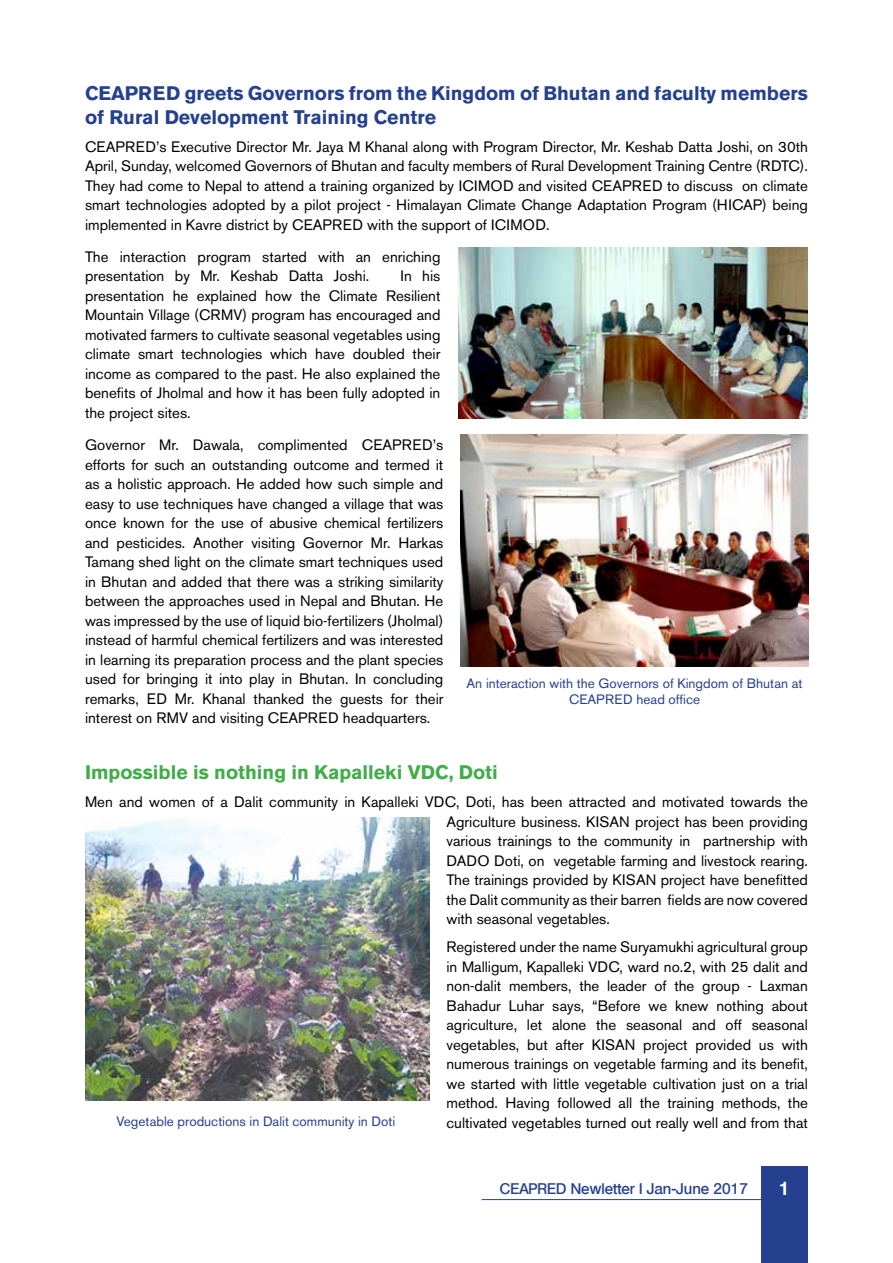
<style>
.page{position:relative;width:893px;height:1263px;background:#fff}
.page>*{position:absolute;margin:0;border:0;box-sizing:border-box;transform-origin:0 0}
.t1{font:700 19.5px/24px "Akzidenz Grotesk BE";color:#25408f}
.t2{font:700 19.5px "Akzidenz Grotesk BE";color:#41ad49}
.t3{font:700 18px "Olympia";color:#fff}
.t4{font:15px/19.5px "Akzidenz Grotesk BE";color:#000;text-align:justify}
.t5{font:600 15px "Olympia";color:#25408f}
.t6{font:13.5px/16.2px "Akzidenz Grotesk BE";color:#25408f;text-align:center}
</style>
<div class="page">
<img style="left:458px;top:248px;width:349px;height:170px">
<img style="left:460px;top:434px;width:349px;height:232px">
<img style="left:85px;top:817px;width:344px;height:284px">
<div style="left:761px;top:1167px;width:47px;height:96px;background:#25408f"></div>
<hr style="left:482px;top:1199px;width:281px;height:1px;background:#25408f">
<h1 class="t1" style="left:85px;top:81px;width:724px">CEAPRED greets Governors from the Kingdom of Bhutan and faculty members of Rural Development Training Centre</h1>
<p class="t4" style="left:85px;top:137px;width:724px">CEAPRED’s Executive Director Mr. Jaya M Khanal along with Program Director, Mr. Keshab Datta Joshi, on 30th April, Sunday, welcomed Governors of Bhutan and faculty members of Rural Development Training Centre (RDTC).<br>They had come to Nepal to attend a training organized by ICIMOD and visited CEAPRED to discuss on climate smart technologies adopted by a pilot project - Himalayan Climate Change Adaptation Program (HICAP) being implemented in Kavre district by CEAPRED with the support of ICIMOD.</p>
<p class="t4" style="left:85px;top:247px;width:357px">The interaction program started with an enriching presentation by Mr. Keshab Datta Joshi.</p>
<p class="t4" style="left:85px;top:266px;width:357px;text-indent:316px">In his presentation he explained how the Climate Resilient Mountain Village (CRMV) program has encouraged and motivated farmers to cultivate seasonal vegetables using climate smart technologies which have doubled their income as compared to the past. He also explained the benefits of Jholmal and how it has been fully adopted in the project sites.</p>
<p class="t4" style="left:85px;top:435px;width:360px">Governor Mr. Dawala, complimented CEAPRED’s efforts for such an outstanding outcome and termed it as a holistic approach. He added how such simple and easy to use techniques have changed a village that was once known for the use of abusive chemical fertilizers and pesticides. Another visiting Governor Mr. Harkas Tamang shed light on the climate smart techniques used in Bhutan and added that there was a striking similarity between the approaches used in Nepal and Bhutan. He was impressed by the use of liquid bio-fertilizers (Jholmal) instead of harmful chemical fertilizers and was interested in learning its preparation process and the plant species used for bringing it into play in Bhutan. In concluding remarks, ED Mr. Khanal thanked the guests for their interest on RMV and visiting CEAPRED headquarters.</p>
<h1 class="t2" style="left:85px;top:761px;width:414px">Impossible is nothing in Kapalleki VDC, Doti</h1>
<p class="t4" style="left:446px;top:792px;width:363px;text-indent:-361px">Men and women of a Dalit community in Kapalleki VDC, Doti, has been attracted and motivated towards the Agriculture business. KISAN project has been providing various trainings to the community in partnership with DADO Doti, on vegetable farming and livestock rearing.<br>The trainings provided by KISAN project have benefitted the Dalit community as their barren fields are now covered with seasonal vegetables.</p>
<p class="t4" style="left:446px;top:937px;width:363px">Registered under the name Suryamukhi agricultural group in Malligum, Kapalleki VDC, ward no.2, with 25 dalit and non-dalit members, the leader of the group - Laxman Bahadur Luhar says, “Before we knew nothing about agriculture, let alone the seasonal and off seasonal vegetables, but after KISAN project provided us with numerous trainings on vegetable farming and its benefit, we started with little vegetable cultivation just on a trial method. Having followed all the training methods, the</p>
<p class="t6" style="left:117px;top:1114px;width:280px">Vegetable productions in Dalit community in Doti</p>
<p class="t4" style="left:446px;top:1113px;width:363px">cultivated vegetables turned out really well and from that</p>
<p class="t6" style="left:467px;top:675px;width:337px">An interaction with the Governors of Kingdom of Bhutan at<br>CEAPRED head office</p>
<p class="t5" style="left:500px;top:1180px;width:250px">CEAPRED Newletter I Jan-June 2017</p>
<p class="t3" style="left:779px;top:1178px;width:12px">1</p>
</div>
